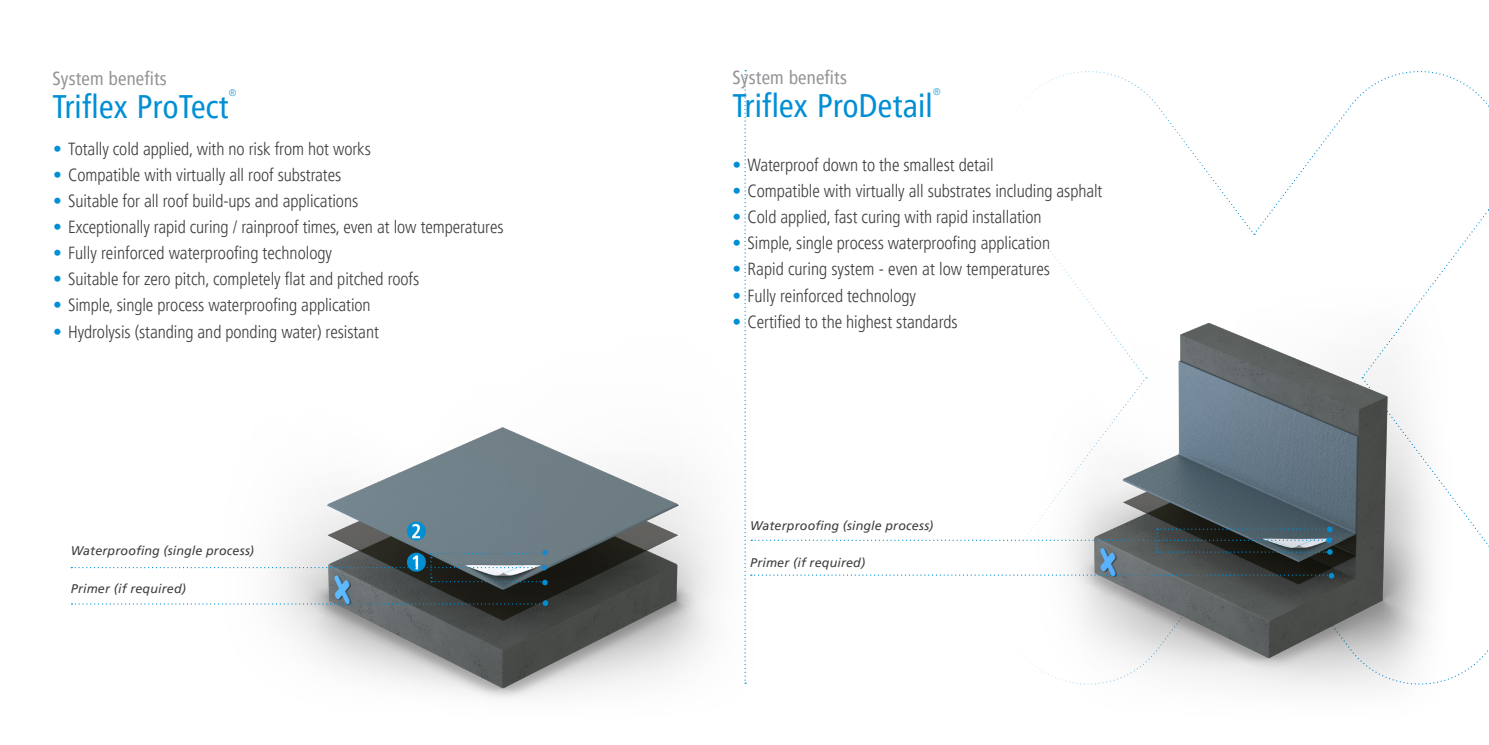
<style>
.page{position:relative;width:1489px;height:745px;background:#fff}
.page>*{position:absolute;margin:0;border:0;box-sizing:border-box;transform-origin:0 0}
.Regelwerke_Subhead{font:condensed 32.5px "Frutiger LT Pro";letter-spacing:.01em;color:#008fd5}
.Regelwerke_Subhead-2{font:condensed 18.75px "Frutiger LT Pro";letter-spacing:.01em;color:#939598}
.t1{font:300 condensed 17.5px "Frutiger LT Pro";letter-spacing:-.005em;color:#3e3e3f}
._02_Copy_9_5_12_35_9{font:italic 12.5px "Frutiger LT Pro";letter-spacing:.015em;color:#3e3e3f}
.Regelwerke_Subhead-3{font:300 condensed 9.5px "Frutiger LT Pro";color:#008fd5}
.s1{color:#008fd5}
</style>
<div class="page">
<img style="left:275px;top:427px;width:472px;height:272px">
<svg style="left:71px;top:600px;width:477px;height:5px"></svg>
<svg style="left:71px;top:549px;width:477px;height:36px"></svg>
<svg style="left:744px;top:70px;width:745px;height:613px"></svg>
<p class="Regelwerke_Subhead-2" style="left:52px;top:68px;width:116px">System benefits</p>
<p class="Regelwerke_Subhead" style="left:52px;top:87px;width:178px">Triflex ProTect</p>
<p class="Regelwerke_Subhead-3" style="left:229px;top:87px;width:9px">®</p>
<p class="t1" style="left:53px;top:139px;width:319px"><span class="s1">•</span> Totally cold applied, with no risk from hot works</p>
<p class="t1" style="left:53px;top:165px;width:289px"><span class="s1">•</span> Compatible with virtually all roof substrates</p>
<p class="t1" style="left:53px;top:191px;width:306px"><span class="s1">•</span> Suitable for all roof build-ups and applications</p>
<p class="t1" style="left:53px;top:217px;width:452px"><span class="s1">•</span> Exceptionally rapid curing / rainproof times, even at low temperatures</p>
<p class="t1" style="left:53px;top:243px;width:280px"><span class="s1">•</span> Fully reinforced waterproofing technology</p>
<p class="t1" style="left:53px;top:269px;width:367px"><span class="s1">•</span> Suitable for zero pitch, completely flat and pitched roofs</p>
<p class="t1" style="left:53px;top:295px;width:319px"><span class="s1">•</span> Simple, single process waterproofing application</p>
<p class="t1" style="left:53px;top:321px;width:327px"><span class="s1">•</span> Hydrolysis (standing and ponding water) resistant</p>
<p class="_02_Copy_9_5_12_35_9" style="left:71px;top:543px;width:184px">Waterproofing (single process)</p>
<p class="_02_Copy_9_5_12_35_9" style="left:71px;top:581px;width:117px">Primer (if required)</p>
<p class="Regelwerke_Subhead-2" style="left:732px;top:67px;width:116px">System benefits</p>
<p class="Regelwerke_Subhead" style="left:732px;top:87px;width:202px">Triflex ProDetail</p>
<p class="Regelwerke_Subhead-3" style="left:933px;top:86px;width:9px">®</p>
<p class="t1" style="left:732px;top:155px;width:262px"><span class="s1">•</span> Waterproof down to the smallest detail</p>
<p class="t1" style="left:732px;top:181px;width:371px"><span class="s1">•</span> Compatible with virtually all substrates including asphalt</p>
<p class="t1" style="left:732px;top:207px;width:310px"><span class="s1">•</span> Cold applied, fast curing with rapid installation</p>
<p class="t1" style="left:732px;top:233px;width:319px"><span class="s1">•</span> Simple, single process waterproofing application</p>
<p class="t1" style="left:732px;top:259px;width:319px"><span class="s1">•</span> Rapid curing system - even at low temperatures</p>
<p class="t1" style="left:732px;top:285px;width:185px"><span class="s1">•</span> Fully reinforced technology</p>
<p class="t1" style="left:732px;top:311px;width:226px"><span class="s1">•</span> Certified to the highest standards</p>
<p class="_02_Copy_9_5_12_35_9" style="left:750px;top:517px;width:184px">Waterproofing (single process)</p>
<p class="_02_Copy_9_5_12_35_9" style="left:750px;top:555px;width:117px">Primer (if required)</p>
</div>
